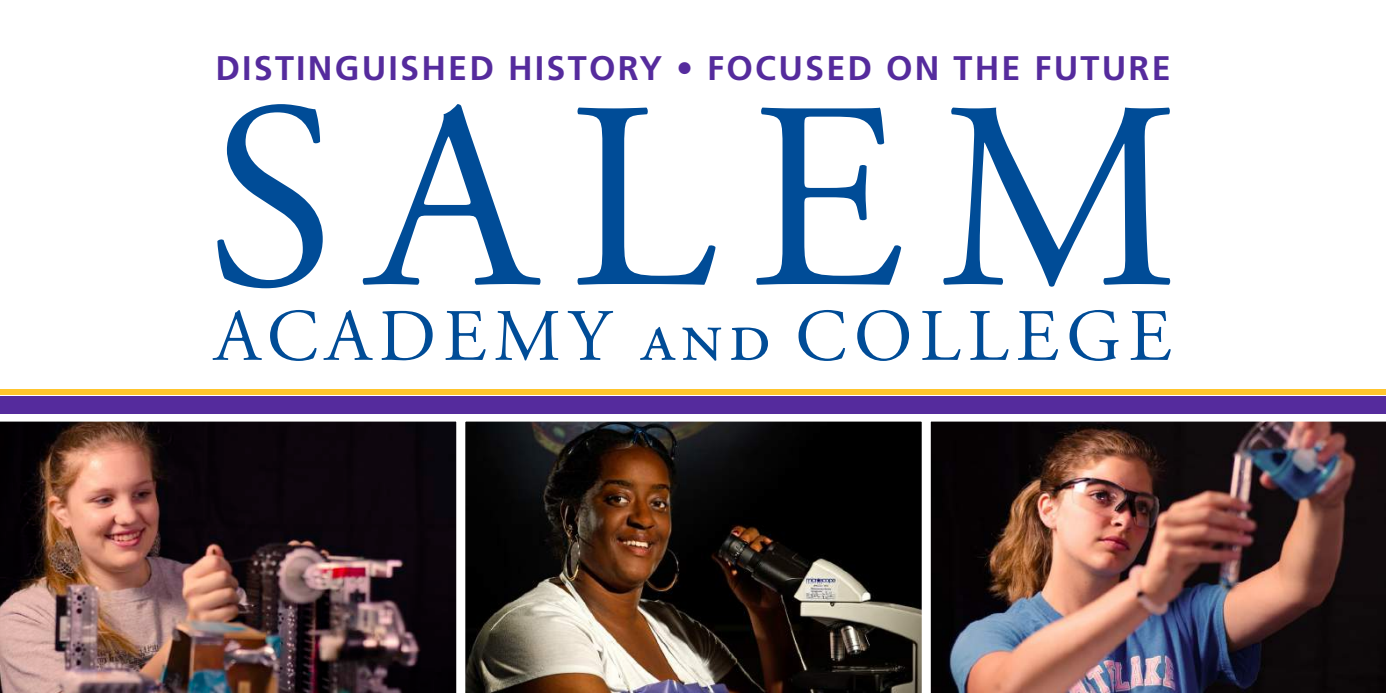
<style>
.page{position:relative;width:1386px;height:693px;background:#fff}
.page>*{position:absolute;margin:0;border:0;box-sizing:border-box;transform-origin:0 0}
.t1{font:266.18px "Adobe Garamond Pro";letter-spacing:.125em;color:#004c97}
.t2{font:73.67px "Adobe Garamond Pro";letter-spacing:.1em;color:#004c97}
.t3{font:700 34.12px "Frutiger LT Std";letter-spacing:.065em;color:#552b9d}
.s1{font-style:inherit}
</style>
<div class="page">
<img style="left:465px;top:421px;width:457px;height:272px">
<img style="left:930px;top:421px;width:456px;height:272px">
<img style="left:0;top:421px;width:457px;height:272px">
<div style="left:0;top:396px;width:1386px;height:18px;background:#552b9d"></div>
<div style="left:0;top:389px;width:1386px;height:5px;background:#ffc52d"></div>
<p class="t3" style="left:215px;top:48px;width:957px">DISTINGUISHED HISTORY <span class="s1">•</span> FOCUSED ON THE FUTURE</p>
<h1 class="t1" style="left:206px;top:40px;width:975px">SALEM</h1>
<h2 class="t2" style="left:214px;top:292px;width:959px">ACADEMY and COLLEGE</h2>
</div>
